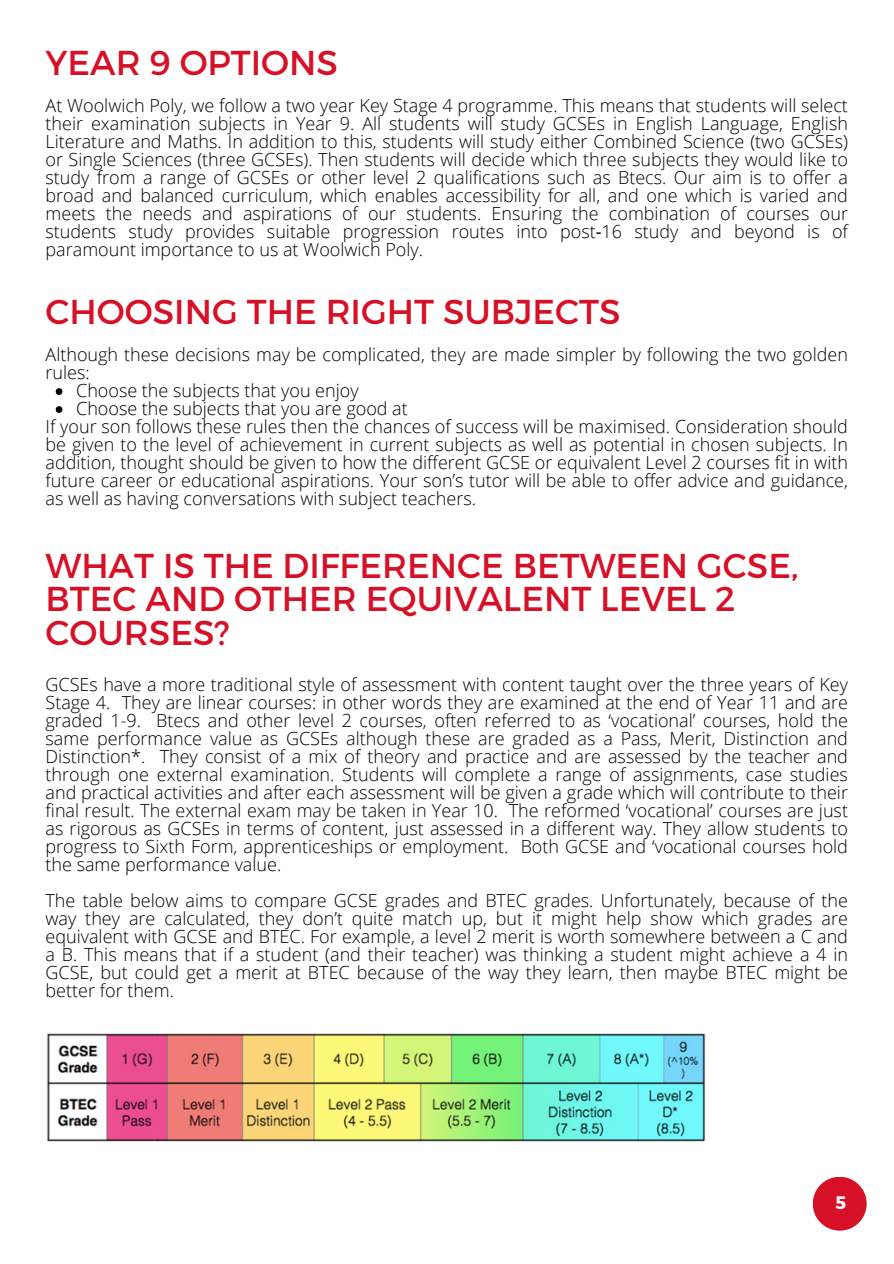
<style>
.page{position:relative;width:894px;height:1264px;background:#fff}
.page>*{position:absolute;margin:0;border:0;box-sizing:border-box;transform-origin:0 0}
.t1{font:34.5px/33.8px "Montserrat";color:#d61127}
.t2{font:300 18px/18px "Open Sans";color:#000;text-align:justify}
.t3{font:700 18px "Montserrat";color:#fff}
.s1{font-family:"Noto Sans";font-weight:400}
</style>
<div class="page">
<svg style="left:56px;top:388px;width:6px;height:7px"></svg>
<svg style="left:56px;top:406px;width:6px;height:7px"></svg>
<img style="left:47px;top:1033px;width:658px;height:108px">
<div style="left:812px;top:1176px;width:54px;height:54px;background:#d61127;border-radius:50%"></div>
<p class="t1" style="left:46px;top:45px;width:294px">YEAR 9 OPTIONS</p>
<p class="t2" style="left:46px;top:96px;width:803px">At Woolwich Poly, we follow a two year Key Stage 4 programme. This means that students will select their examination subjects in Year 9. All students will study GCSEs in English Language, English Literature and Maths. In addition to this, students will study either Combined Science (two GCSEs) or Single Sciences (three GCSEs). Then students will decide which three subjects they would like to study from a range of GCSEs or other level 2 qualifications such as Btecs. Our aim is to offer a broad and balanced curriculum, which enables accessibility for all, and one which is varied and meets the needs and aspirations of our students. Ensuring the combination of courses our students study provides suitable progression routes into post<span class="s1">‐</span>16 study and beyond is of paramount importance to us at Woolwich Poly.</p>
<h1 class="t1" style="left:46px;top:293px;width:576px">CHOOSING THE RIGHT SUBJECTS</h1>
<h1 class="t2" style="left:46px;top:345px;width:803px">Although these decisions may be complicated, they are made simpler by following the two golden rules:</h1>
<p class="t2" style="left:76px;top:381px;width:284px">Choose the subjects that you enjoy</p>
<h1 class="t2" style="left:76px;top:399px;width:333px">Choose the subjects that you are good at</h1>
<p class="t2" style="left:46px;top:417px;width:803px">If your son follows these rules then the chances of success will be maximised. Consideration should be given to the level of achievement in current subjects as well as potential in chosen subjects. In addition, thought should be given to how the different GCSE or equivalent Level 2 courses fit in with future career or educational aspirations. Your son’s tutor will be able to offer advice and guidance, as well as having conversations with subject teachers.</p>
<p class="t1" style="left:46px;top:546px;width:754px">WHAT IS THE DIFFERENCE BETWEEN GCSE,<br>BTEC AND OTHER EQUIVALENT LEVEL 2<br>COURSES?</p>
<p class="t2" style="left:46px;top:674px;width:803px">GCSEs have a more traditional style of assessment with content taught over the three years of Key Stage 4. They are linear courses: in other words they are examined at the end of Year 11 and are graded 1-9. Btecs and other level 2 courses, often referred to as ‘vocational’ courses, hold the same performance value as GCSEs although these are graded as a Pass, Merit, Distinction and Distinction*. They consist of a mix of theory and practice and are assessed by the teacher and through one external examination. Students will complete a range of assignments, case studies and practical activities and after each assessment will be given a grade which will contribute to their final result. The external exam may be taken in Year 10. The reformed ‘vocational’ courses are just as rigorous as GCSEs in terms of content, just assessed in a different way. They allow students to progress to Sixth Form, apprenticeships or employment. Both GCSE and ‘vocational courses hold the same performance value.</p>
<p class="t2" style="left:46px;top:890px;width:803px">The table below aims to compare GCSE grades and BTEC grades. Unfortunately, because of the way they are calculated, they don’t quite match up, but it might help show which grades are equivalent with GCSE and BTEC. For example, a level 2 merit is worth somewhere between a C and a B. This means that if a student (and their teacher) was thinking a student might achieve a 4 in GCSE, but could get a merit at BTEC because of the way they learn, then maybe BTEC might be better for them.</p>
<p class="t3" style="left:835px;top:1191px;width:12px">5</p>
</div>
